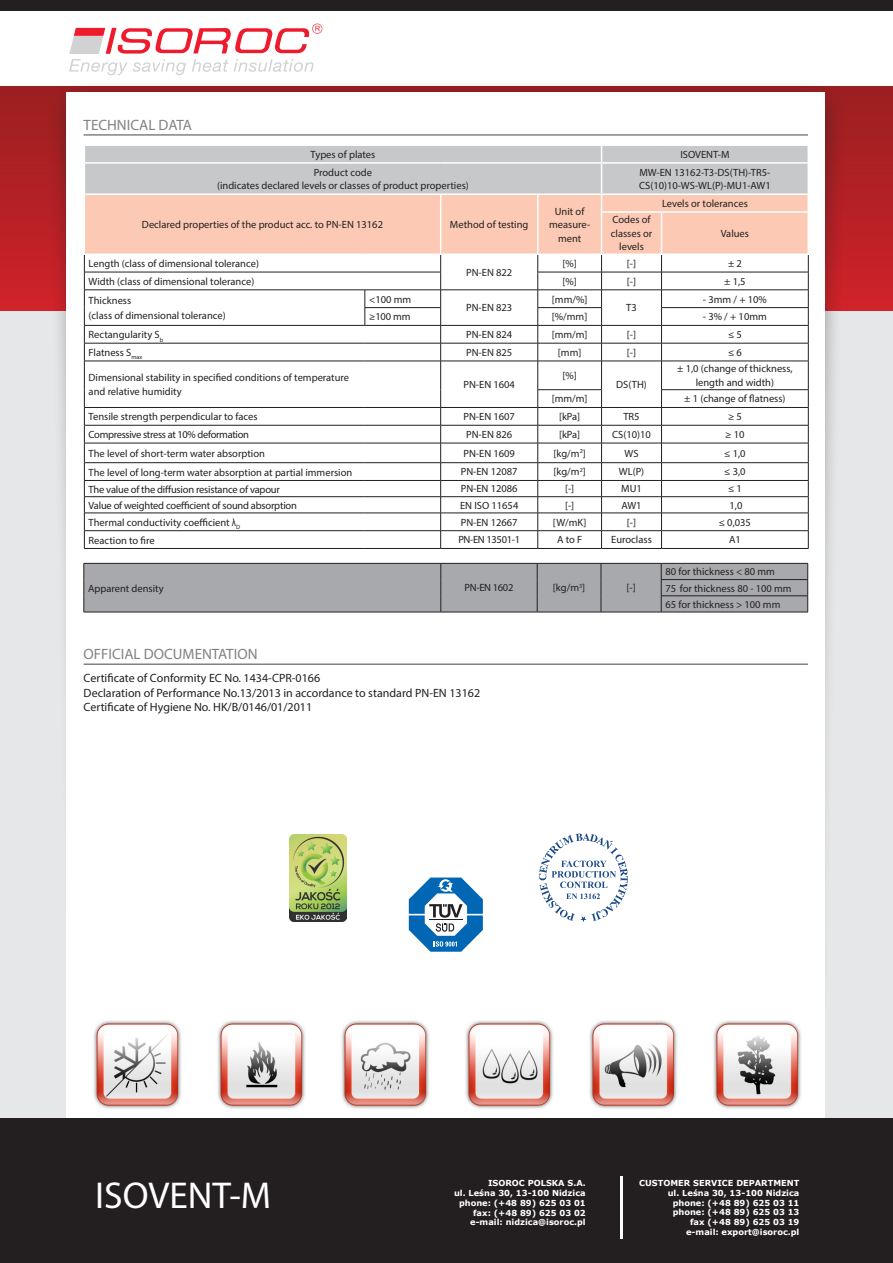
<style>
.page{position:relative;width:893px;height:1263px;background:#fff}
.page>*{position:absolute;margin:0;border:0;box-sizing:border-box;transform-origin:0 0}
.t1{font:37.5px "Myriad Pro";color:#fff}
.naglowki{font:15px "Myriad Pro";color:#808285}
.zwykly{font:12px "Myriad Pro";color:#231f20}
.t2{font:10.5px/13.5px "Myriad Pro";color:#231f20;text-align:center}
.t3{font:10.5px "Myriad Pro";letter-spacing:-.02em;color:#231f20}
.t4{font:10.5px "Myriad Pro";letter-spacing:-.03em;color:#231f20}
.t5{font:700 8.25px/9.9px "Verdana";color:#fff;text-align:right}
.s1{font-family:"Arial Narrow"}
</style>
<div class="page">
<div style="left:0;top:91px;width:893px;height:1172px;background:#e6e7e9"></div>
<div style="left:0;top:0;width:893px;height:10px;background:#231f20"></div>
<div style="left:0;top:86px;width:893px;height:224px;background:linear-gradient(to bottom,#9a1f20,#cf2229)"></div>
<div style="left:0;top:1118px;width:893px;height:145px;background:#231f20"></div>
<div style="left:48px;top:79px;width:798px;height:949px;background:#231f20;opacity:.75"></div>
<div style="left:67px;top:92px;width:758px;height:1026px;background:#fff"></div>
<svg style="left:69px;top:24px;width:253px;height:51px"></svg>
<img style="left:93px;top:1020px;width:708px;height:89px">
<hr style="left:620px;top:1176px;width:2px;height:63px;background:#fff">
<hr style="left:84px;top:134px;width:724px;height:2px;background:#808285">
<hr style="left:84px;top:663px;width:724px;height:2px;background:#808285">
<hr style="left:84px;top:548px;width:281px;height:1px;background:#231f20">
<hr style="left:365px;top:548px;width:76px;height:1px;background:#231f20">
<hr style="left:441px;top:548px;width:97px;height:1px;background:#231f20">
<hr style="left:538px;top:548px;width:64px;height:1px;background:#231f20">
<hr style="left:602px;top:548px;width:59px;height:1px;background:#231f20">
<hr style="left:661px;top:548px;width:147px;height:1px;background:#231f20">
<svg style="left:84px;top:145px;width:725px;height:403px"></svg>
<hr style="left:84px;top:612px;width:357px;height:1px;background:#231f20">
<hr style="left:441px;top:612px;width:96px;height:1px;background:#231f20">
<hr style="left:537px;top:612px;width:64px;height:1px;background:#231f20">
<hr style="left:601px;top:612px;width:60px;height:1px;background:#231f20">
<svg style="left:84px;top:563px;width:724px;height:49px;background:#a1a2a6"></svg>
<hr style="left:661px;top:612px;width:147px;height:1px;background:#231f20">
<svg style="left:409px;top:877px;width:74px;height:75px"></svg>
<img style="left:289px;top:834px;width:57px;height:87px">
<svg style="left:539px;top:833px;width:89px;height:89px"></svg>
<p class="naglowki" style="left:84px;top:116px;width:110px">TECHNICAL DATA</p>
<p class="t2" style="left:311px;top:147px;width:66px">Types of plates</p>
<p class="t2" style="left:680px;top:147px;width:51px">ISOVENT-M</p>
<p class="t2" style="left:217px;top:165px;width:253px">Product code<br>(indicates declared levels or classes of product properties)</p>
<p class="t2" style="left:639px;top:165px;width:133px;text-align:left">MW-EN 13162-T3-DS(TH)-TR5-<br>CS(10)10-WS-WL(P)-MU1-AW1</p>
<p class="t2" style="left:142px;top:218px;width:243px">Declared properties of the product acc. to PN-EN 13162</p>
<p class="t2" style="left:450px;top:218px;width:80px">Method of testing</p>
<p class="t2" style="left:662px;top:196px;width:87px">Levels or tolerances</p>
<p class="t2" style="left:549px;top:204px;width:43px">Unit of measure&shy;ment</p>
<p class="t2" style="left:611px;top:213px;width:43px">Codes of classes or levels</p>
<p class="t2" style="left:721px;top:226px;width:30px">Values</p>
<p class="t2" style="left:89px;top:257px;width:172px">Length (class of dimensional tolerance)</p>
<p class="t2" style="left:562px;top:256px;width:16px">[%]</p>
<p class="t2" style="left:627px;top:256px;width:11px">[-]</p>
<p class="t2" style="left:728px;top:257px;width:15px">± 2</p>
<p class="t2" style="left:466px;top:265px;width:48px">PN-EN 822</p>
<p class="t2" style="left:89px;top:274px;width:167px">Width (class of dimensional tolerance)</p>
<p class="t2" style="left:562px;top:274px;width:16px">[%]</p>
<p class="t2" style="left:627px;top:274px;width:11px">[-]</p>
<p class="t2" style="left:724px;top:274px;width:23px">± 1,5</p>
<p class="t2" style="left:89px;top:293px;width:139px;line-height:15px;text-align:left">Thickness<br>(class of dimensional tolerance)</p>
<p class="t2" style="left:369px;top:292px;width:44px">&lt;100 mm</p>
<p class="t2" style="left:552px;top:292px;width:37px">[mm/%]</p>
<p class="t2" style="left:703px;top:292px;width:65px">- 3mm / + 10%</p>
<p class="t2" style="left:466px;top:301px;width:48px">PN-EN 823</p>
<p class="t2" style="left:626px;top:301px;width:12px">T3</p>
<p class="t2" style="left:369px;top:310px;width:43px">≥100 mm</p>
<p class="t2" style="left:552px;top:310px;width:37px">[%/mm]</p>
<p class="t2" style="left:703px;top:310px;width:65px">- 3% / + 10mm</p>
<p class="t2" style="left:89px;top:328px;width:76px">Rectangularity S<sub>b</sub></p>
<p class="t2" style="left:466px;top:328px;width:48px">PN-EN 824</p>
<p class="t2" style="left:552px;top:328px;width:37px">[mm/m]</p>
<p class="t2" style="left:627px;top:328px;width:11px">[-]</p>
<p class="t2" style="left:728px;top:328px;width:15px">≤ 5</p>
<p class="t2" style="left:89px;top:346px;width:55px">Flatness S<sub>max</sub></p>
<p class="t2" style="left:466px;top:345px;width:48px">PN-EN 825</p>
<p class="t2" style="left:558px;top:345px;width:25px">[mm]</p>
<p class="t2" style="left:627px;top:345px;width:11px">[-]</p>
<p class="t2" style="left:728px;top:345px;width:15px">≤ 6</p>
<p class="t2" style="left:89px;top:371px;width:262px;text-align:left">Dimensional stability in specified conditions of temperature and relative humidity</p>
<p class="t2" style="left:463px;top:378px;width:53px">PN-EN 1604</p>
<p class="t2" style="left:677px;top:362px;width:117px">± 1,0 (change of thickness, length and width)</p>
<p class="t2" style="left:562px;top:369px;width:16px">[%]</p>
<p class="t2" style="left:616px;top:378px;width:32px">DS(TH)</p>
<p class="t2" style="left:552px;top:392px;width:37px">[mm/m]</p>
<p class="t2" style="left:684px;top:392px;width:103px">± 1 (change of flatness)</p>
<p class="t2" style="left:89px;top:410px;width:171px">Tensile strength perpendicular to faces</p>
<p class="t2" style="left:463px;top:410px;width:53px">PN-EN 1607</p>
<p class="t2" style="left:559px;top:410px;width:23px">[kPa]</p>
<p class="t2" style="left:623px;top:410px;width:18px">TR5</p>
<p class="t2" style="left:728px;top:410px;width:15px">≥ 5</p>
<p class="t4" style="left:89px;top:428px;width:162px">Compressive stress at 10% deformation</p>
<p class="t2" style="left:466px;top:427px;width:48px">PN-EN 826</p>
<p class="t2" style="left:559px;top:427px;width:23px">[kPa]</p>
<p class="t2" style="left:612px;top:427px;width:40px">CS(10)10</p>
<p class="t2" style="left:725px;top:427px;width:21px">≥ 10</p>
<p class="t2" style="left:89px;top:446px;width:178px">The level of short-term water absorption</p>
<p class="t2" style="left:463px;top:446px;width:53px">PN-EN 1609</p>
<p class="t2" style="left:553px;top:446px;width:34px">[kg/m<sup>2</sup>]</p>
<p class="t2" style="left:624px;top:446px;width:16px">WS</p>
<p class="t2" style="left:724px;top:446px;width:23px">≤ 1,0</p>
<p class="t2" style="left:89px;top:465px;width:265px">The level of long-term water absorption at partial immersion</p>
<p class="t2" style="left:461px;top:465px;width:58px">PN-EN 12087</p>
<p class="t2" style="left:553px;top:465px;width:34px">[kg/m<sup>2</sup>]</p>
<p class="t2" style="left:619px;top:465px;width:27px">WL(P)</p>
<p class="t2" style="left:724px;top:465px;width:23px">≤ 3,0</p>
<p class="t3" style="left:89px;top:482px;width:193px">The value of the diffusion resistance of vapour</p>
<p class="t2" style="left:461px;top:482px;width:58px">PN-EN 12086</p>
<p class="t2" style="left:565px;top:482px;width:11px">[-]</p>
<p class="t2" style="left:621px;top:482px;width:22px">MU1</p>
<p class="t2" style="left:728px;top:482px;width:15px">≤ 1</p>
<p class="t3" style="left:89px;top:499px;width:210px">Value of weighted coefficient of sound absorption</p>
<p class="t2" style="left:460px;top:498px;width:60px">EN ISO 11654</p>
<p class="t2" style="left:565px;top:498px;width:11px">[-]</p>
<p class="t2" style="left:621px;top:498px;width:22px">AW1</p>
<p class="t2" style="left:730px;top:498px;width:14px">1,0</p>
<p class="t2" style="left:89px;top:515px;width:153px">Thermal conductivity coefficient <span class="s1">λ</span><sub>D</sub></p>
<p class="t2" style="left:461px;top:515px;width:58px">PN-EN 12667</p>
<p class="t2" style="left:553px;top:515px;width:35px">[W/mK]</p>
<p class="t2" style="left:627px;top:515px;width:11px">[-]</p>
<p class="t2" style="left:719px;top:515px;width:34px">≤ 0,035</p>
<p class="t2" style="left:89px;top:533px;width:68px">Reaction to fire</p>
<p class="t4" style="left:458px;top:533px;width:63px">PN-EN 13501-1</p>
<p class="t2" style="left:557px;top:533px;width:27px">A to F</p>
<p class="t2" style="left:611px;top:533px;width:42px">Euroclass</p>
<p class="t2" style="left:729px;top:533px;width:13px">A1</p>
<p class="t2" style="left:88px;top:581px;width:77px">Apparent density</p>
<p class="t2" style="left:465px;top:581px;width:50px">PN-EN 1602</p>
<p class="t2" style="left:553px;top:581px;width:34px">[kg/m<sup>3</sup>]</p>
<p class="t2" style="left:626px;top:581px;width:11px">[-]</p>
<p class="naglowki" style="left:84px;top:645px;width:175px">OFFICIAL DOCUMENTATION</p>
<p class="zwykly" style="left:84px;top:671px;width:238px">Certificate of Conformity EC No. 1434-CPR-0166</p>
<p class="zwykly" style="left:84px;top:685px;width:398px">Declaration of Performance No.13/2013 in accordance to standard PN-EN 13162</p>
<p class="zwykly" style="left:84px;top:699px;width:230px">Certificate of Hygiene No. HK/B/0146/01/2011</p>
<p class="t2" style="left:665px;top:565px;width:111px">80 for thickness &lt; 80 mm</p>
<p class="t2" style="left:665px;top:581px;width:128px">75 for thickness 80 - 100 mm</p>
<p class="t2" style="left:665px;top:597px;width:116px">65 for thickness &gt; 100 mm</p>
<h1 class="t1" style="left:95px;top:1172px;width:177px">ISOVENT-M</h1>
<p class="t5" style="left:454px;top:1178px;width:133px">ISOROC POLSKA S.A.<br>ul. Leśna 30, 13-100 Nidzica phone: (+48 89) 625 03 01 fax: (+48 89) 625 03 02 e-mail: nidzica@isoroc.pl</p>
<p class="t5" style="left:639px;top:1177px;width:162px">CUSTOMER SERVICE DEPARTMENT ul. Leśna 30, 13-100 Nidzica phone: (+48 89) 625 03 11 phone: (+48 89) 625 03 13<br>fax (+48 89) 625 03 19<br>e-mail: export@isoroc.pl</p>
</div>
